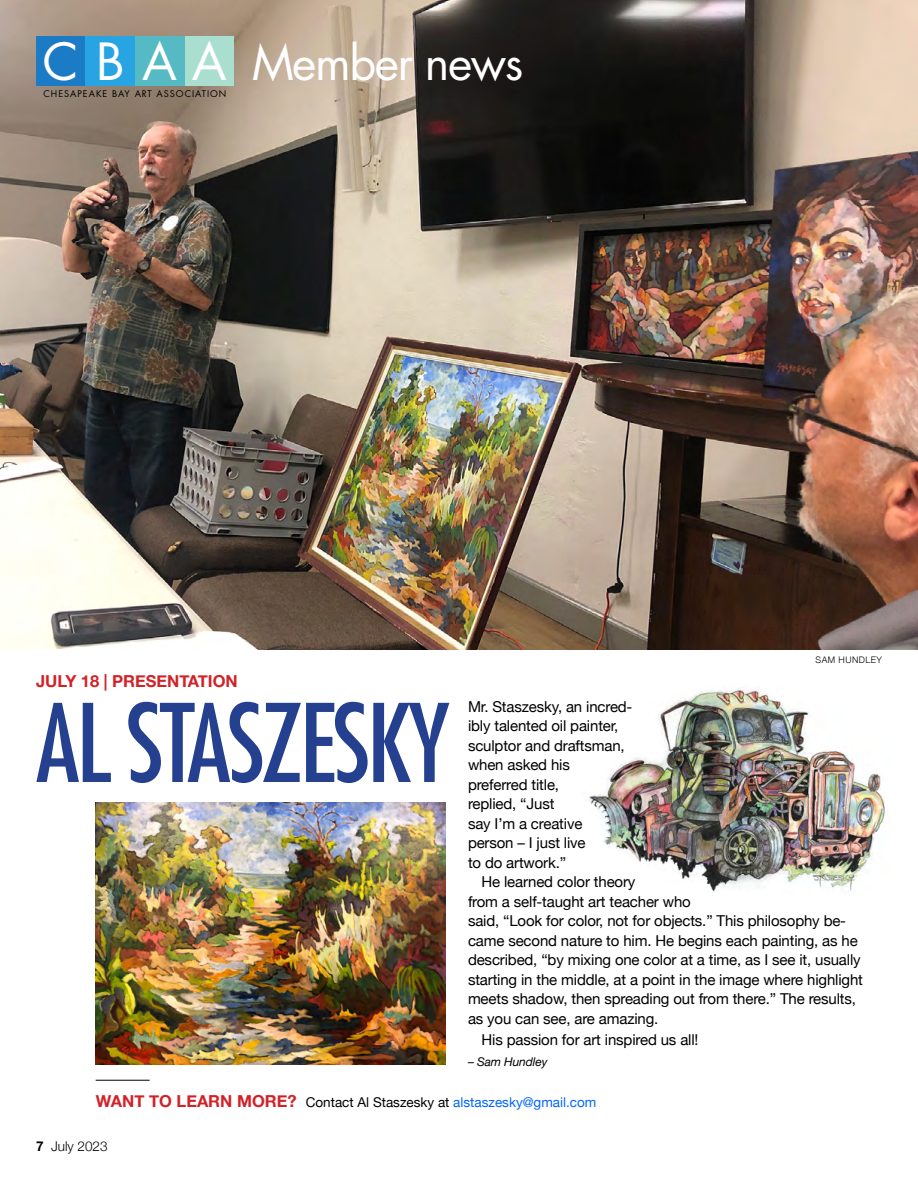
<style>
.page{position:relative;width:918px;height:1188px;background:#fff}
.page>*{position:absolute;margin:0;border:0;box-sizing:border-box;transform-origin:0 0}
.t1{font:condensed 105px "Futura Std";letter-spacing:-.03em;color:#24408f}
.t2{font:49.8px "Futura Std";color:#fff}
.t3{font:46.5px "Futura Std";letter-spacing:-.03em;color:#fff}
.t4{font:700 16.5px "Helvetica Neue";color:#d22229}
.t5{font:15px/19.5px "Helvetica Neue";letter-spacing:-.01em;color:#000}
.t6{font:13.5px "Helvetica Neue";color:#06f}
.t7{font:300 13.5px "Helvetica Neue";color:#000}
.t8{font:italic 12px "Helvetica Neue";letter-spacing:-.01em;color:#000}
.t9{font:9px "Futura Std";letter-spacing:.11em;color:#000}
.t10{font:300 9px "Helvetica Neue";letter-spacing:.05em;color:#000}
.s1{font-weight:700;font-size:16.5px;color:#d22229}
.s2{color:#000}
.s3{font-weight:700}
</style>
<div class="page">
<img style="left:0;top:0;width:918px;height:650px">
<img style="left:96px;top:803px;width:350px;height:261px">
<img style="left:589px;top:688px;width:297px;height:204px">
<div style="left:184px;top:36px;width:50px;height:49px;background:#aadfcf"></div>
<div style="left:36px;top:36px;width:50px;height:49px;background:#1b7bc5"></div>
<div style="left:86px;top:36px;width:49px;height:49px;background:#28a4e2"></div>
<div style="left:135px;top:36px;width:49px;height:49px;background:#55bac4"></div>
<hr style="left:96px;top:1080px;width:54px;height:1px;background:#000">
<h2 class="t2" style="left:43px;top:30px;width:185px">CBAA</h2>
<p class="t9" style="left:44px;top:88px;width:184px">CHESAPEAKE BAY ART ASSOCIATION</p>
<h3 class="t3" style="left:252px;top:33px;width:273px">Member news</h3>
<p class="t10" style="left:816px;top:653px;width:68px">SAM HUN DLEY</p>
<p class="t4" style="left:36px;top:669px;width:154px">JULY 18 | PRESENTATIO</p>
<p class="t4" style="left:226px;top:669px;width:14px">N</p>
<h1 class="t1" style="left:36px;top:680px;width:415px">AL STASZESKY</h1>
<p class="t5" style="left:468px;top:697px;width:166px">Mr. Staszesky, an incred&shy;ibly talented oil painter, sculptor and draftsman, when asked his preferred title,<br>replied, “Just<br>say I’m a creative<br>person – I just live<br>to do artwork.”</p>
<p class="t5" style="left:468px;top:873px;width:396px;text-indent:14px">He learned color theory<br>from a self-taught art teacher who<br>said, “Look for color, not for objects.” This philosophy be&shy;came second nature to him. He begins each painting, as he described, “by mixing one color at a time, as I see it, usually starting in the middle, at a point in the image where highlight meets shadow, then spreading out from there.” The results, as you can see, are amazing.</p>
<p class="t5" style="left:482px;top:1030px;width:218px">His passion for art inspired us all!</p>
<p class="t8" style="left:468px;top:1053px;width:81px">– Sam Hundley</p>
<p class="t4" style="left:96px;top:1088px;width:156px">WANT TO LEARN MOR</p>
<p class="t6" style="left:277px;top:1093px;width:321px"><span class="s1">E?</span> <span class="s2">Contact Al Staszesky at</span> alstaszesky@gmail.com</p>
<p class="t7" style="left:36px;top:1135px;width:73px"><span class="s3">7</span> JULY 2023</p>
</div>
